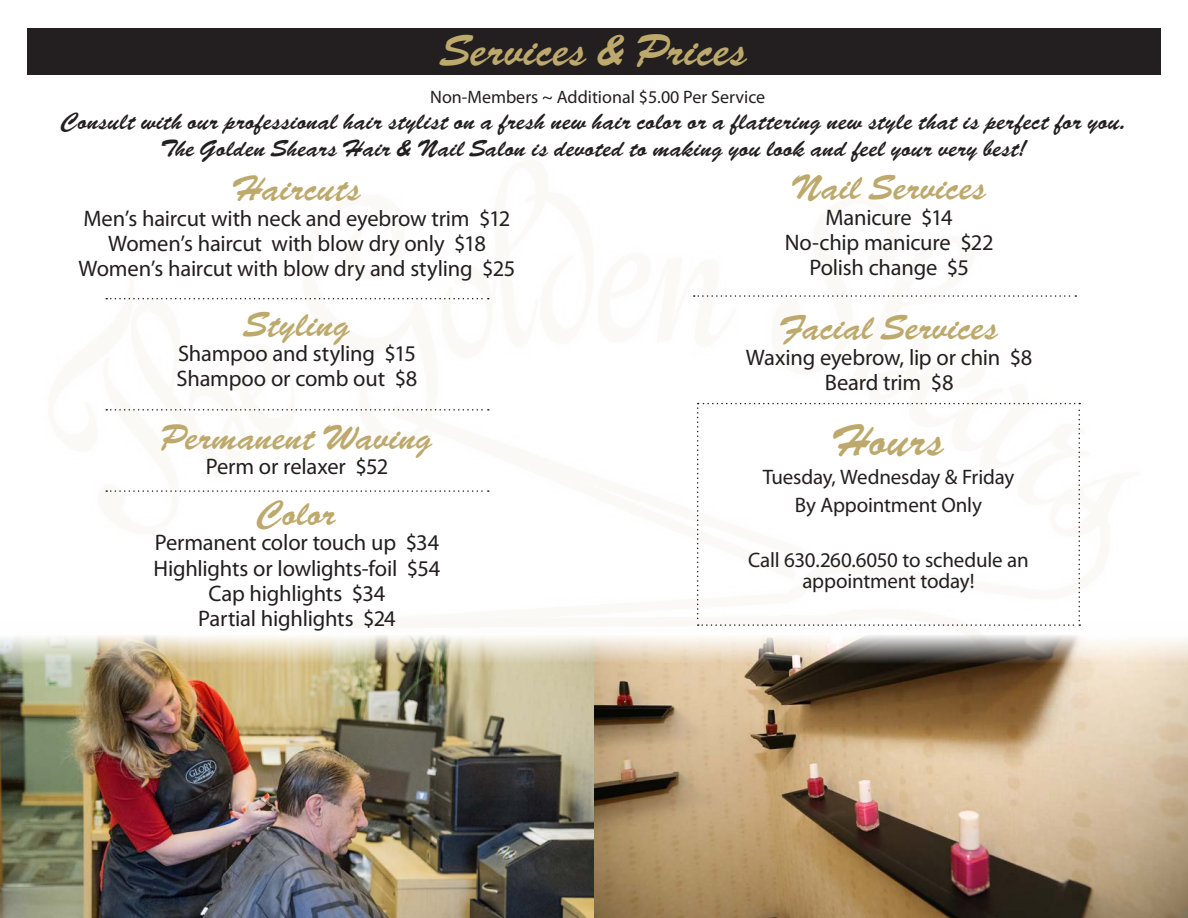
<style>
.page{position:relative;width:1188px;height:918px;background:#fff}
.page>*{position:absolute;margin:0;border:0;box-sizing:border-box;transform-origin:0 0}
.Calendar_Items{font:45px "Brush Scr D";letter-spacing:-.005em;color:#bda96c}
.Calendar_Items-2{font:36px "Brush Scr D";color:#bda96c}
.Calendar_Items-3{font:24px "Brush Scr D";color:#231f20}
.Calendar_Items-4{font:22.5px "Myriad Pro";letter-spacing:-.01em;color:#231f20}
.Calendar_Items-5{font:21px/21px "Myriad Pro";letter-spacing:-.01em;color:#231f20;text-align:center}
.t1{font:18px "Myriad Pro";color:#231f20}
</style>
<div class="page">
<svg style="left:697px;top:403px;width:383px;height:216px"></svg>
<div style="left:27px;top:28px;width:1134px;height:47px;background:#231f20"></div>
<svg style="left:106px;top:298px;width:383px;height:1px"></svg>
<svg style="left:106px;top:490px;width:383px;height:2px"></svg>
<img style="left:0;top:619px;width:1188px;height:299px">
<svg style="left:106px;top:409px;width:383px;height:2px"></svg>
<svg style="left:694px;top:295px;width:382px;height:2px"></svg>
<p class="Calendar_Items" style="left:441px;top:25px;width:307px">Services &amp; Prices</p>
<p class="t1" style="left:430px;top:86px;width:337px">Non-Members ~ Additional $5.00 Per Service</p>
<p class="Calendar_Items-3" style="left:62px;top:107px;width:1066px">Consult with our professional hair stylist on a fresh new hair color or a flattering new style that is perfect for you.</p>
<p class="Calendar_Items-3" style="left:162px;top:135px;width:866px">The Golden Shears Hair &amp; Nail Salon is devoted to making you look and feel your very best!</p>
<p class="Calendar_Items-2" style="left:233px;top:168px;width:129px">Haircuts</p>
<p class="Calendar_Items-4" style="left:84px;top:204px;width:428px">Men’s haircut with neck and eyebrow trim $12</p>
<p class="Calendar_Items-4" style="left:108px;top:230px;width:379px">Women’s haircut with blow dry only $18</p>
<p class="Calendar_Items-4" style="left:78px;top:255px;width:439px">Women’s haircut with blow dry and styling $25</p>
<p class="Calendar_Items-2" style="left:244px;top:303px;width:107px">Styling</p>
<p class="Calendar_Items-4" style="left:178px;top:340px;width:239px">Shampoo and styling $15</p>
<p class="Calendar_Items-4" style="left:177px;top:365px;width:242px">Shampoo or comb out $8</p>
<p class="Calendar_Items-2" style="left:162px;top:417px;width:272px">Permanent Waving</p>
<p class="Calendar_Items-4" style="left:206px;top:453px;width:184px">Perm or relaxer $52</p>
<p class="Calendar_Items-2" style="left:258px;top:493px;width:80px">Color</p>
<p class="Calendar_Items-4" style="left:155px;top:529px;width:286px">Permanent color touch up $34</p>
<p class="Calendar_Items-4" style="left:154px;top:554px;width:288px">Highlights or lowlights-foil $54</p>
<p class="Calendar_Items-4" style="left:209px;top:579px;width:178px">Cap highlights $34</p>
<p class="Calendar_Items-4" style="left:198px;top:605px;width:199px">Partial highlights $24</p>
<p class="Calendar_Items-2" style="left:792px;top:167px;width:195px">Nail Services</p>
<p class="Calendar_Items-4" style="left:826px;top:203px;width:129px">Manicure $14</p>
<p class="Calendar_Items-4" style="left:785px;top:229px;width:210px">No-chip manicure $22</p>
<p class="Calendar_Items-4" style="left:809px;top:254px;width:161px">Polish change $5</p>
<p class="Calendar_Items-2" style="left:780px;top:307px;width:219px">Facial Services</p>
<p class="Calendar_Items-4" style="left:746px;top:343px;width:288px">Waxing eyebrow, lip or chin $8</p>
<p class="Calendar_Items-4" style="left:825px;top:369px;width:130px">Beard trim $8</p>
<p class="Calendar_Items" style="left:833px;top:414px;width:112px">Hours</p>
<p class="Calendar_Items-5" style="left:763px;top:466px;width:253px">Tuesday, Wednesday &amp; Friday</p>
<p class="Calendar_Items-5" style="left:795px;top:494px;width:189px">By Appointment Only</p>
<p class="Calendar_Items-5" style="left:748px;top:549px;width:282px">Call 630.260.6050 to schedule an appointment today!</p>
</div>
